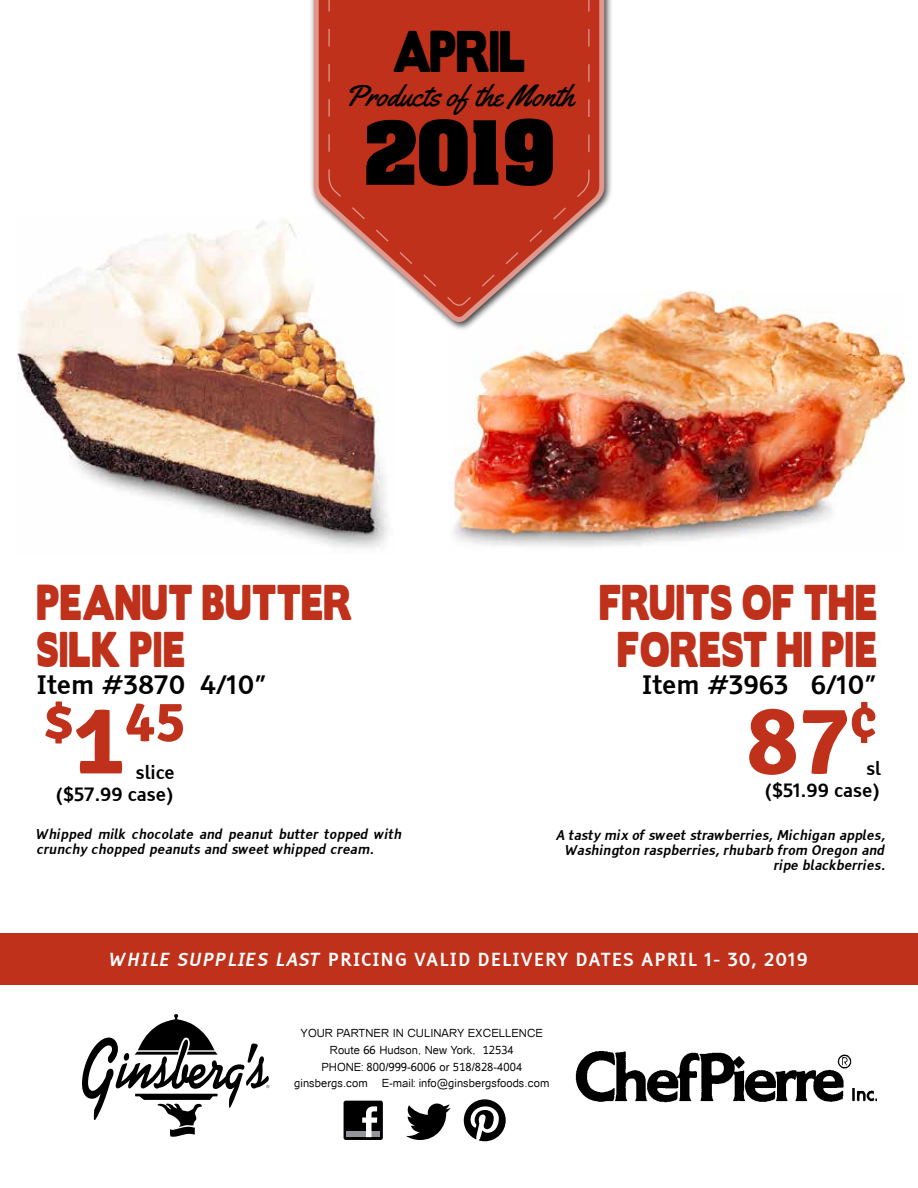
<style>
.page{position:relative;width:918px;height:1188px;background:#fff}
.page>*{position:absolute;margin:0;border:0;box-sizing:border-box;transform-origin:0 0}
.t1{font:700 97.5px "Signika";color:#bf311a}
.t2{font:700 75.15px "Aardvark";color:#000}
.t3{font:700 56.85px "Signika";color:#bf311a}
.t4{font:52.65px "Boris Black Bloxx";color:#000;scale:.67 1}
.t5{font:45px/46.5px "Boris Black Bloxx";letter-spacing:.03em;color:#bf311a;scale:.67 1}
.t6{font:30px "Yellowtail";color:#000}
.t7{font:25.35px "Tiresias Infofont";color:#000}
.t8{font:18.3px "Tiresias Infofont";color:#000}
.t9{font:18px "Tiresias Infofont";letter-spacing:.06em;color:#fff}
.t10{font:18px "Tiresias Infofont";color:#000}
.t11{font:italic 13.5px/15px "Tiresias Infofont";color:#000}
.t12{font:11.25px/16.5px "Catriel";color:#000;text-align:center}
.s1{font-size:97.5px}
.s2{font-style:italic}
</style>
<div class="page">
<img style="left:453px;top:292px;width:451px;height:255px">
<img style="left:17px;top:220px;width:371px;height:328px">
<svg style="left:406px;top:1104px;width:45px;height:36px"></svg>
<div style="left:344px;top:1101px;width:39px;height:39px;background:#000;border-radius:2px"></div>
<div style="left:346px;top:1132px;width:34px;height:5px;background:#939598"></div>
<svg style="left:362px;top:1106px;width:15px;height:31px"></svg>
<svg style="left:464px;top:1099px;width:42px;height:42px"></svg>
<div style="left:0;top:934px;width:918px;height:51px;background:#bf311a"></div>
<div style="left:310px;top:0;width:304px;height:331px;background:#000;opacity:.75"></div>
<svg style="left:311px;top:0;width:296px;height:329px"></svg>
<svg style="left:328px;top:0;width:262px;height:308px;background:#c64e3a"></svg>
<svg style="left:82px;top:1014px;width:187px;height:123px"></svg>
<img style="left:575px;top:1051px;width:302px;height:52px">
<h3 class="t4" style="left:393px;top:12px;width:198px">APRIL</h3>
<h3 class="t6" style="left:344px;top:77px;width:231px">Products of the Month</h3>
<h2 class="t2" style="left:364px;top:89px;width:191px">2019</h2>
<h3 class="t5" style="left:37px;top:581px;width:472px">PEANUT BUTTER<br>SILK PIE</h3>
<h3 class="t7" style="left:37px;top:669px;width:232px">Item #3870 4/10”</h3>
<h3 class="t3" style="left:44px;top:688px;width:143px">$<span class="s1">1</span>45</h3>
<h3 class="t10" style="left:136px;top:761px;width:40px">slice</h3>
<h3 class="t8" style="left:55px;top:783px;width:121px">($57.99 case)</h3>
<h3 class="t5" style="left:599px;top:581px;width:416px;text-align:center">FRUITS OF THE<br>FOREST HI PIE</h3>
<h3 class="t7" style="left:642px;top:669px;width:236px">Item #3963 6/10”</h3>
<h1 class="t1" style="left:747px;top:682px;width:132px">87<sup>¢</sup></h1>
<h3 class="t10" style="left:866px;top:757px;width:16px">sl</h3>
<h3 class="t8" style="left:764px;top:779px;width:119px">($51.99 case)</h3>
<p class="t11" style="left:37px;top:826px;width:367px">Whipped milk chocolate and peanut butter topped with crunchy chopped peanuts and sweet whipped cream.</p>
<p class="t11" style="left:556px;top:828px;width:331px;text-align:right">A tasty mix of sweet strawberries, Michigan apples,<br>Washington raspberries, rhubarb from Oregon and ripe blackberries.</p>
<h3 class="t9" style="left:110px;top:948px;width:699px"><span class="s2">WHILE SUPPLIES LAST</span> PRICING VALID DELIVERY DATES APRIL 1- 30, 2019</h3>
<p class="t12" style="left:294px;top:1025px;width:257px">YOUR PARTNER IN CULINARY EXCELLENCE Route 66 Hudson, New York, 12534<br>PHONE: 800/999-6006 or 518/828-4004 ginsbergs.com E-mail: info@ginsbergsfoods.com</p>
</div>
